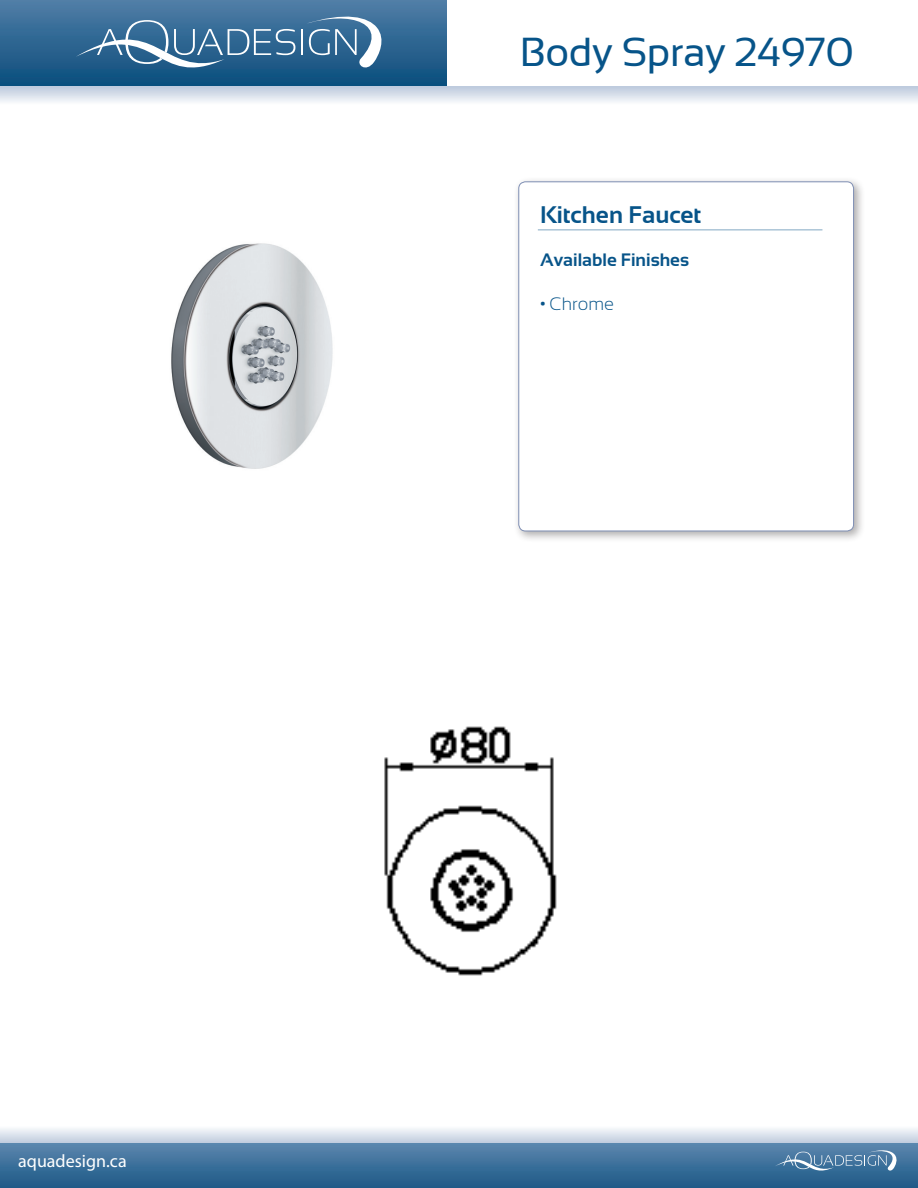
<style>
.page{position:relative;width:918px;height:1188px;background:#fff}
.page>*{position:absolute;margin:0;border:0;box-sizing:border-box;transform-origin:0 0}
.t1{font:40.5px "Sansation";letter-spacing:-.01em;color:#075489}
.t2{font:700 24px "Sansation";color:#075489}
.t3{font:700 18px "Sansation";color:#075489}
.t4{font:18px "Myriad Pro";color:#fff}
.t5{font:300 18px "Sansation";color:#075489}
.s1{font-weight:700}
</style>
<div class="page">
<div style="left:0;top:0;width:447px;height:87px;background:linear-gradient(to bottom,#517ea7,#094d7c)"></div>
<div style="left:0;top:1143px;width:918px;height:45px;background:linear-gradient(to bottom,#5b86ae,#1d5986)"></div>
<svg style="left:775px;top:1150px;width:122px;height:21px;background:#618aae"></svg>
<svg style="left:0;top:87px;width:918px;height:15px;background:#d9e0eb"></svg>
<svg style="left:0;top:1128px;width:918px;height:15px;background:#d9e1eb"></svg>
<hr style="left:301px;top:29px;width:2px;height:26px;background:#fff">
<svg style="left:302px;top:9px;width:89px;height:64px;background:#507ea3"></svg>
<svg style="left:76px;top:8px;width:219px;height:83px;background:#46789e"></svg>
<div style="left:513px;top:176px;width:352px;height:367px;background:#231f20;opacity:.36"></div>
<div style="left:519px;top:182px;width:335px;height:349px;background:#fff;border-radius:7px"></div>
<div style="left:518px;top:181px;width:336px;height:350px;border:1px solid #7f8fb4;border-radius:7px"></div>
<hr style="left:538px;top:230px;width:284px;height:1px;background:#075489">
<img style="left:384px;top:726px;width:173px;height:250px">
<img style="left:171px;top:243px;width:162px;height:226px">
<p class="t4" style="left:18px;top:1150px;width:110px">aquadesign.ca</p>
<p class="t1" style="left:520px;top:29px;width:336px">Body Spray 24970</p>
<p class="t2" style="left:540px;top:201px;width:163px">Kitchen Faucet</p>
<p class="t3" style="left:540px;top:250px;width:151px">Available Finishes</p>
<p class="t5" style="left:540px;top:293px;width:76px"><span class="s1">•</span> Chrome</p>
</div>
